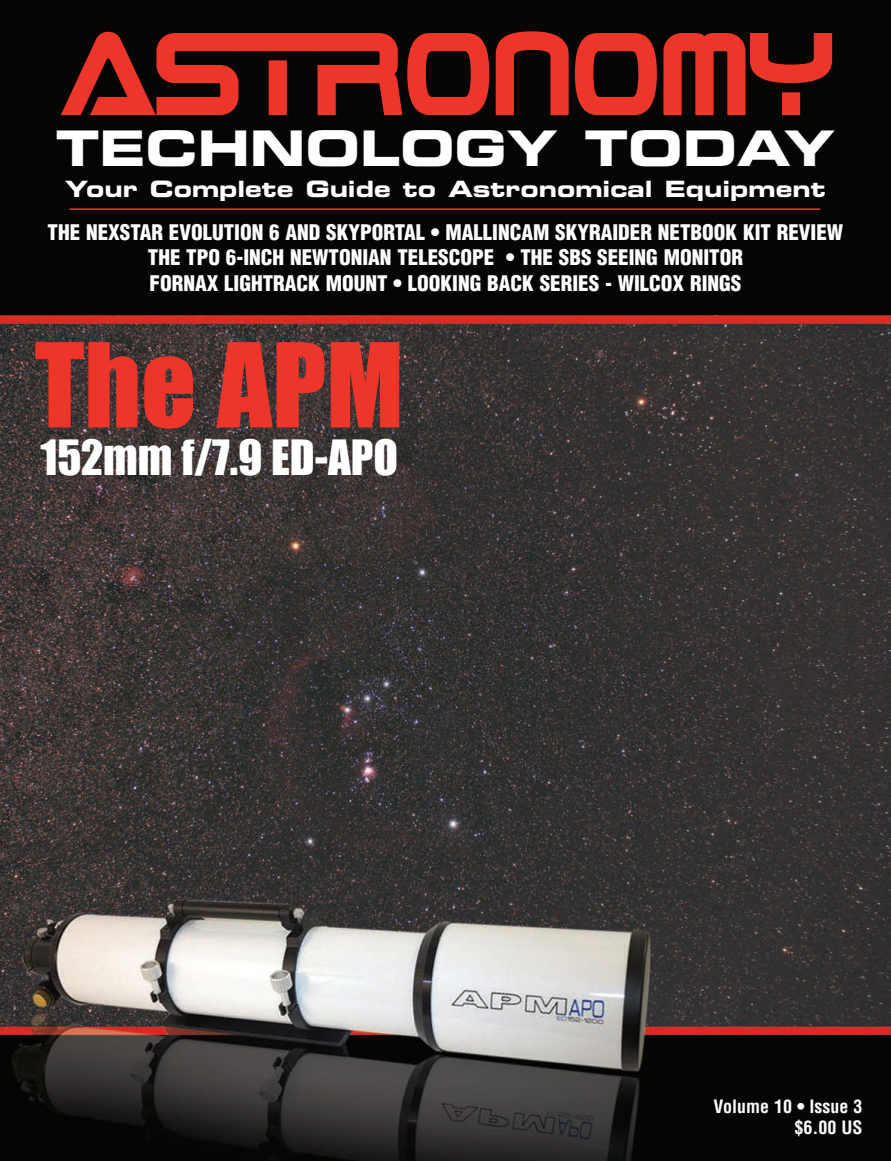
<style>
.page{position:relative;width:891px;height:1161px;background:#fff}
.page>*{position:absolute;margin:0;border:0;box-sizing:border-box;transform-origin:0 0}
.t1{font:108px "Impact";color:#ee3529}
.t2{font:94.8px "Boom Box";color:#ee3529}
.t3{font:49.05px "Eurostile Bold Extended Two";color:#fff}
.t4{font:45px "Impact";color:#fff}
.t5{font:22.5px "Eurostile Bold Extended Two";color:#fff}
.t6{font:900 condensed 21px/25.5px "Helvetica";color:#fff;text-align:center}
.t7{font:700 condensed 18px/21.6px "Helvetica";color:#fff;text-align:right}
</style>
<div class="page">
<img style="left:0;top:0;width:891px;height:1161px">
<hr style="left:70px;top:208px;width:750px;height:2px;background:#ee3529">
<h2 class="t2" style="left:60px;top:31px;width:773px">ASTRONOMY</h2>
<h3 class="t3" style="left:56px;top:130px;width:781px">TECHNOLOGY TODAY</h3>
<p class="t5" style="left:65px;top:181px;width:762px">Your Complete Guide to Astronomical Equipment</p>
<p class="t6" style="left:48px;top:220px;width:797px">THE NEXSTAR EVOLUTION 6 AND SKYPORTAL • MALLINCAM SKYRAIDER NETBOOK KIT REVIEW<br>THE TPO 6-INCH NEWTONIAN TELESCOPE • THE SBS SEEING MONITOR<br>FORNAX LIGHTRACK MOUNT • LOOKING BACK SERIES - WILCOX RINGS</p>
<h1 class="t1" style="left:35px;top:327px;width:371px">The APM</h1>
<h3 class="t4" style="left:40px;top:434px;width:359px">152mm f/7.9 ED-APO</h3>
<p class="t7" style="left:713px;top:1096px;width:151px">Volume 10 • Issue 3 $6.00 US</p>
</div>
